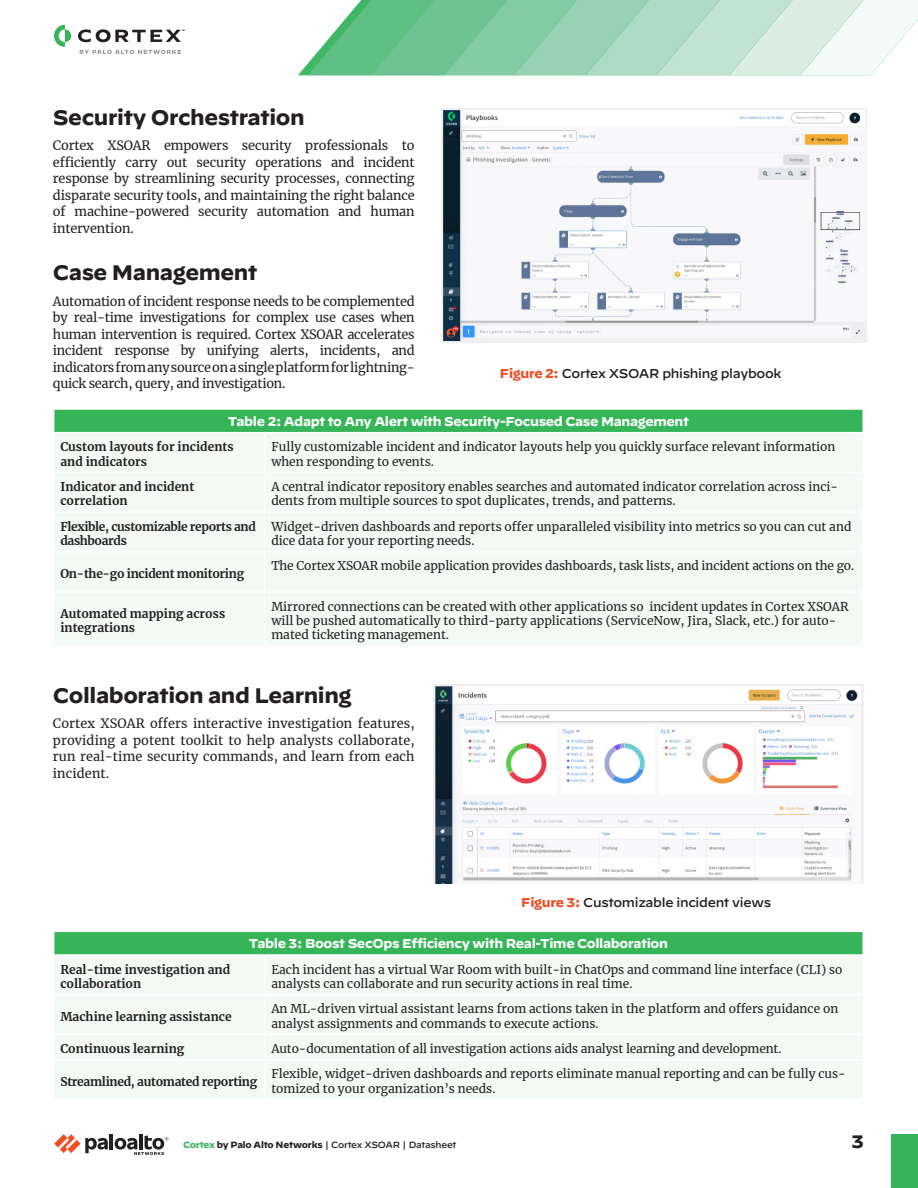
<style>
.page{position:relative;width:918px;height:1188px;background:#fff}
.page>*{position:absolute;margin:0;border:0;box-sizing:border-box;transform-origin:0 0}
.t1{font:700 21px "Decimal";letter-spacing:-.02em;color:#231f20}
.t2{font:700 18px "Decimal";color:#231f20}
.body-text{font:12.75px/16.5px "Merriweather";letter-spacing:-.01em;color:#231f20;text-align:justify}
.table-title{font:700 12.75px "Decimal";letter-spacing:-.025em;color:#fff}
.figure-title{font:500 12.75px "Decimal";letter-spacing:-.025em;color:#231f20}
.table-body-text{font:12px/14.4px "Merriweather";color:#231f20}
.table-body-text-2{font:700 12px/14.4px "Merriweather";color:#231f20}
.table-body-text-3{font:700 12px "Merriweather";letter-spacing:-.025em;color:#231f20}
.table-body-text-4{font:700 12px/14.4px "Merriweather";letter-spacing:-.03em;color:#231f20}
.t3{font:500 9px "Decimal";letter-spacing:-.025em;color:#231f20}
.s1{font-weight:700;color:#f04d22}
.s2{font-weight:700;color:#36b558}
.s3{font-weight:700}
</style>
<div class="page">
<svg style="left:298px;top:0;width:620px;height:75px"></svg>
<svg style="left:54px;top:25px;width:17px;height:22px"></svg>
<svg style="left:78px;top:29px;width:107px;height:13px"></svg>
<svg style="left:80px;top:50px;width:101px;height:4px"></svg>
<hr style="left:110px;top:1134px;width:3px;height:15px;background:#231f20">
<svg style="left:54px;top:1134px;width:54px;height:19px"></svg>
<hr style="left:139px;top:1134px;width:4px;height:15px;background:#231f20">
<svg style="left:115px;top:1135px;width:53px;height:20px"></svg>
<div style="left:891px;top:1134px;width:27px;height:54px;background:#36b558"></div>
<img style="left:442px;top:108px;width:425px;height:234px">
<div style="left:54px;top:409px;width:809px;height:24px;background:#36b558"></div>
<div style="left:55px;top:434px;width:807px;height:211px;background:#f3faf5"></div>
<hr style="left:53px;top:408px;width:212px;height:2px;background:#fff">
<hr style="left:265px;top:408px;width:599px;height:2px;background:#fff">
<hr style="left:862px;top:410px;width:2px;height:22px;background:#fff">
<hr style="left:53px;top:432px;width:212px;height:1px;background:#fff">
<hr style="left:265px;top:432px;width:599px;height:1px;background:#fff">
<hr style="left:264px;top:433px;width:1px;height:39px;background:#fff">
<hr style="left:53px;top:472px;width:212px;height:1px;background:#fff">
<hr style="left:265px;top:472px;width:599px;height:1px;background:#fff">
<hr style="left:264px;top:473px;width:1px;height:38px;background:#fff">
<hr style="left:53px;top:511px;width:212px;height:2px;background:#fff">
<hr style="left:265px;top:511px;width:599px;height:2px;background:#fff">
<hr style="left:264px;top:513px;width:1px;height:38px;background:#fff">
<hr style="left:53px;top:551px;width:212px;height:2px;background:#fff">
<hr style="left:265px;top:551px;width:599px;height:2px;background:#fff">
<hr style="left:264px;top:553px;width:1px;height:38px;background:#fff">
<hr style="left:53px;top:591px;width:212px;height:2px;background:#fff">
<hr style="left:265px;top:591px;width:599px;height:2px;background:#fff">
<hr style="left:264px;top:593px;width:1px;height:52px;background:#fff">
<img style="left:434px;top:684px;width:429px;height:200px">
<div style="left:54px;top:931px;width:809px;height:24px;background:#36b558"></div>
<div style="left:55px;top:956px;width:807px;height:142px;background:#f3faf5"></div>
<hr style="left:53px;top:931px;width:212px;height:1px;background:#fff">
<hr style="left:265px;top:931px;width:599px;height:1px;background:#fff">
<hr style="left:862px;top:932px;width:2px;height:22px;background:#fff">
<hr style="left:53px;top:954px;width:212px;height:2px;background:#fff">
<hr style="left:265px;top:954px;width:599px;height:2px;background:#fff">
<hr style="left:264px;top:956px;width:1px;height:38px;background:#fff">
<hr style="left:53px;top:994px;width:212px;height:2px;background:#fff">
<hr style="left:265px;top:994px;width:599px;height:2px;background:#fff">
<hr style="left:264px;top:996px;width:1px;height:38px;background:#fff">
<hr style="left:53px;top:1034px;width:212px;height:1px;background:#fff">
<hr style="left:265px;top:1034px;width:599px;height:1px;background:#fff">
<svg style="left:264px;top:1035px;width:1px;height:24px"></svg>
<hr style="left:53px;top:1059px;width:212px;height:2px;background:#fff">
<hr style="left:265px;top:1059px;width:599px;height:2px;background:#fff">
<hr style="left:264px;top:1061px;width:1px;height:38px;background:#fff">
<p class="t1" style="left:53px;top:105px;width:253px">Security Orchestration</p>
<p class="body-text" style="left:53px;top:137px;width:363px">Cortex XSOAR empowers security professionals to efficiently carry out security operations and incident response by streamlining security processes, connecting disparate security tools, and maintaining the right balance of machine-powered security automation and human intervention.</p>
<p class="t1" style="left:53px;top:261px;width:206px">Case Management</p>
<p class="body-text" style="left:53px;top:293px;width:363px">Automation of incident response needs to be complemented by real-time investigations for complex use cases when human intervention is required. Cortex XSOAR accelerates incident response by unifying alerts, incidents, and indicators from any source on a single platform for lightning&shy;quick search, query, and investigation.</p>
<p class="figure-title" style="left:500px;top:361px;width:283px"><span class="s1">Figure 2:</span> Cortex XSOAR phishing playbook</p>
<p class="table-title" style="left:228px;top:414px;width:462px">Table 2: Adapt to Any Alert with Security-Focused Case Management</p>
<p class="table-body-text-2" style="left:60px;top:439px;width:175px">Custom layouts for incidents and indicators</p>
<p class="table-body-text" style="left:271px;top:439px;width:566px">Fully customizable incident and indicator layouts help you quickly surface relevant information when responding to events.</p>
<p class="table-body-text-2" style="left:60px;top:479px;width:135px">Indicator and incident correlation</p>
<p class="table-body-text" style="left:271px;top:479px;width:568px">A central indicator repository enables searches and automated indicator correlation across inci&shy;dents from multiple sources to spot duplicates, trends, and patterns.</p>
<p class="table-body-text-4" style="left:60px;top:519px;width:197px">Flexible, customizable reports and dashboards</p>
<p class="table-body-text" style="left:271px;top:519px;width:582px">Widget-driven dashboards and reports offer unparalleled visibility into metrics so you can cut and dice data for your reporting needs.</p>
<p class="table-body-text-3" style="left:60px;top:565px;width:185px">On-the-go incident monitoring</p>
<p class="table-body-text" style="left:271px;top:558px;width:584px">The Cortex XSOAR mobile application provides dashboards, task lists, and incident actions on the go.</p>
<p class="table-body-text-2" style="left:60px;top:606px;width:166px">Automated mapping across integrations</p>
<p class="table-body-text" style="left:271px;top:599px;width:579px">Mirrored connections can be created with other applications so incident updates in Cortex XSOAR will be pushed automatically to third-party applications (ServiceNow, Jira, Slack, etc.) for auto&shy;mated ticketing management.</p>
<p class="t1" style="left:53px;top:683px;width:300px">Collaboration and Learning</p>
<p class="body-text" style="left:53px;top:715px;width:363px">Cortex XSOAR offers interactive investigation features, providing a potent toolkit to help analysts collaborate, run real-time security commands, and learn from each incident.</p>
<p class="figure-title" style="left:521px;top:890px;width:251px"><span class="s1">Figure 3:</span> Customizable incident views</p>
<p class="table-title" style="left:249px;top:936px;width:421px">Table 3: Boost SecOps Efficiency with Real-Time Collaboration</p>
<p class="table-body-text-2" style="left:60px;top:962px;width:171px">Real-time investigation and collaboration</p>
<p class="table-body-text" style="left:271px;top:962px;width:573px">Each incident has a virtual War Room with built-in ChatOps and command line interface (CLI) so analysts can collaborate and run security actions in real time.</p>
<p class="table-body-text-2" style="left:60px;top:1009px;width:173px">Machine learning assistance</p>
<p class="table-body-text" style="left:271px;top:1001px;width:569px">An ML-driven virtual assistant learns from actions taken in the platform and offers guidance on analyst assignments and commands to execute actions.</p>
<p class="table-body-text-2" style="left:60px;top:1041px;width:125px">Continuous learning</p>
<p class="table-body-text" style="left:271px;top:1041px;width:512px">Auto-documentation of all investigation actions aids analyst learning and development.</p>
<p class="table-body-text-3" style="left:60px;top:1073px;width:198px">Streamlined, automated reporting</p>
<p class="table-body-text" style="left:271px;top:1066px;width:576px">Flexible, widget-driven dashboards and reports eliminate manual reporting and can be fully cus&shy;tomized to your organization’s needs.</p>
<p class="t3" style="left:183px;top:1137px;width:275px"><span class="s2">Cortex</span> <span class="s3">by Palo Alto Networks</span> | Cortex XSOAR | Datasheet</p>
<h2 class="t2" style="left:852px;top:1132px;width:14px">3</h2>
</div>
